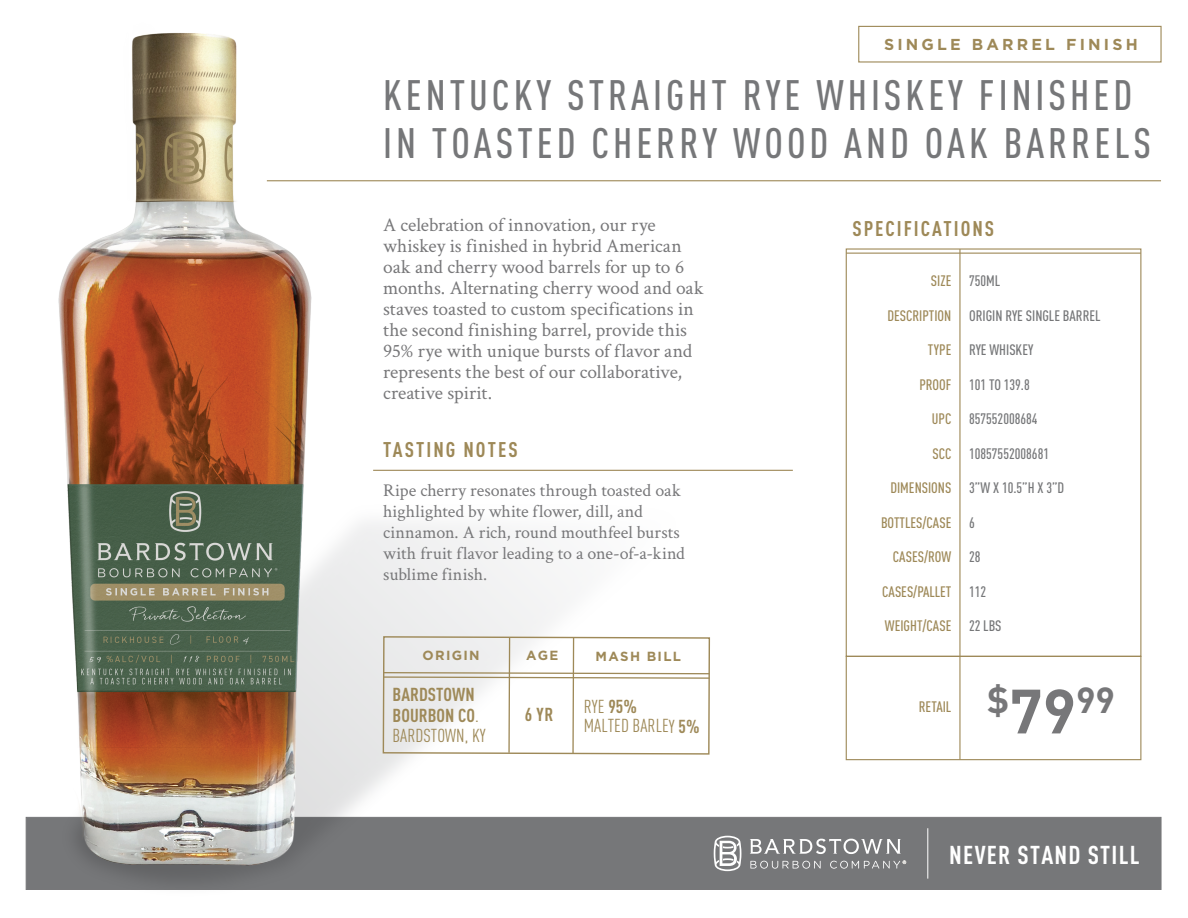
<style>
.page{position:relative;width:1188px;height:918px;background:#fff}
.page>*{position:absolute;margin:0;border:0;box-sizing:border-box;transform-origin:0 0}
.t1{font:500 condensed 42px/48px "DIN Pro";letter-spacing:.095em;color:#767779}
.t2{font:700 35.85px "DIN Pro";color:#777779}
.t3{font:700 condensed 25.5px "DIN Pro";letter-spacing:.05em;color:#fff}
.t4{font:700 condensed 21px "DIN Pro";letter-spacing:.095em;color:#9e8958}
.t5{font:19.5px/21px "Crimson Text";color:#777779}
.t6{font:700 condensed 18.6px/20.5px "DIN Pro";letter-spacing:.005em;color:#9e8958}
.t7{font:condensed 18.6px/19.6px "DIN Pro";color:#9e8958}
.t8{font:18px/21px "Crimson Text";color:#777779}
.t9{font:700 15.9px "Gotham";letter-spacing:.2em;color:#9e8958}
.t10{font:500 condensed 15px "DIN Pro";color:#767779}
.t11{font:500 condensed 15px "DIN Pro";color:#9e8958}
.t12{font:700 13.2px "Gotham";letter-spacing:.1em;color:#9e8958}
.s1{font-weight:400}
.s2{font-weight:700}
.s3{font-weight:700;color:#9e8958}
.s4{font-size:61.5px}
</style>
<div class="page">
<div style="left:26px;top:817px;width:1135px;height:73px;background:#767779"></div>
<img style="left:25px;top:469px;width:706px;height:421px">
<hr style="left:267px;top:180px;width:894px;height:1px;background:#9e8958">
<div style="left:858px;top:26px;width:304px;height:37px;border:1px solid #9e8958"></div>
<hr style="left:373px;top:470px;width:420px;height:1px;background:#9e8958">
<div style="left:846px;top:248px;width:295px;height:409px;border:1px solid #9e8958"></div>
<hr style="left:959px;top:249px;width:2px;height:511px;background:#9e8958">
<hr style="left:846px;top:253px;width:295px;height:1px;background:#9e8958">
<div style="left:846px;top:656px;width:295px;height:104px;border:1px solid #9e8958"></div>
<img style="left:59px;top:33px;width:252px;height:832px">
<svg style="left:382px;top:635px;width:329px;height:120px"></svg>
<hr style="left:927px;top:828px;width:1px;height:51px;background:#fff">
<svg style="left:714px;top:836px;width:27px;height:35px"></svg>
<svg style="left:750px;top:839px;width:156px;height:30px"></svg>
<p class="t9" style="left:884px;top:34px;width:255px">SINGLE BARREL FINISH</p>
<h1 class="t1" style="left:383px;top:68px;width:770px">KENTUCKY STRAIGHT RYE WHISKEY FINISHED<br>IN TOASTED CHERRY WOOD AND OAK BARRELS</h1>
<p class="t5" style="left:383px;top:214px;width:322px">A celebration of innovation, our rye whiskey is finished in hybrid American oak and cherry wood barrels for up to 6 months. Alternating cherry wood and oak staves toasted to custom specifications in the second finishing barrel, provide this 95% rye with unique bursts of flavor and represents the best of our collaborative, creative spirit.</p>
<p class="t4" style="left:383px;top:434px;width:136px">TASTING NOTES</p>
<p class="t8" style="left:383px;top:479px;width:303px">Ripe cherry resonates through toasted oak highlighted by white flower, dill, and cinnamon. A rich, round mouthfeel bursts with fruit flavor leading to a one-of-a-kind sublime finish.</p>
<p class="t12" style="left:423px;top:647px;width:59px">ORIGIN</p>
<p class="t12" style="left:526px;top:647px;width:34px">AGE</p>
<p class="t12" style="left:596px;top:647px;width:87px">MASH BILL</p>
<p class="t6" style="left:393px;top:683px;width:95px">BARDSTOWN<br>BOURBON CO<span class="s1">.<br>BARDSTOWN, KY</span></p>
<p class="t6" style="left:525px;top:703px;width:30px">6 YR</p>
<p class="t7" style="left:584px;top:695px;width:117px">RYE <span class="s2">95%<br></span>MALTED BARLEY <span class="s3">5%</span></p>
<p class="t4" style="left:853px;top:213px;width:143px">SPECIFICATIONS</p>
<p class="t11" style="left:931px;top:270px;width:22px">SIZE</p>
<p class="t11" style="left:887px;top:305px;width:65px">DESCRIPTION</p>
<p class="t11" style="left:928px;top:339px;width:25px">TYPE</p>
<p class="t11" style="left:919px;top:374px;width:33px">PROOF</p>
<p class="t11" style="left:932px;top:408px;width:21px">UPC</p>
<p class="t11" style="left:932px;top:443px;width:20px">SCC</p>
<p class="t11" style="left:890px;top:477px;width:63px">DIMENSIONS</p>
<p class="t11" style="left:881px;top:512px;width:72px">BOTTLES/CASE</p>
<p class="t11" style="left:893px;top:546px;width:60px">CASES/ROW</p>
<p class="t11" style="left:882px;top:581px;width:71px">CASES/PALLET</p>
<p class="t11" style="left:885px;top:615px;width:68px">WEIGHT/CASE</p>
<p class="t10" style="left:969px;top:270px;width:33px">750ML</p>
<p class="t10" style="left:969px;top:305px;width:133px">ORIGIN RYE SINGLE BARREL</p>
<p class="t10" style="left:969px;top:339px;width:66px">RYE WHISKEY</p>
<p class="t10" style="left:969px;top:374px;width:62px">101 TO 139.8</p>
<p class="t10" style="left:969px;top:408px;width:70px">857552008684</p>
<p class="t10" style="left:969px;top:443px;width:82px">10857552008681</p>
<p class="t10" style="left:969px;top:477px;width:97px">3”W X 10.5”H X 3”D</p>
<p class="t10" style="left:969px;top:512px;width:7px">6</p>
<p class="t10" style="left:969px;top:546px;width:13px">28</p>
<p class="t10" style="left:969px;top:581px;width:19px">112</p>
<p class="t10" style="left:969px;top:615px;width:34px">22 LBS</p>
<p class="t11" style="left:919px;top:696px;width:34px">RETAIL</p>
<h2 class="t2" style="left:987px;top:672px;width:129px">$<span class="s4">79</span>99</h2>
<h3 class="t3" style="left:949px;top:836px;width:192px">NEVER STAND STILL</h3>
</div>
